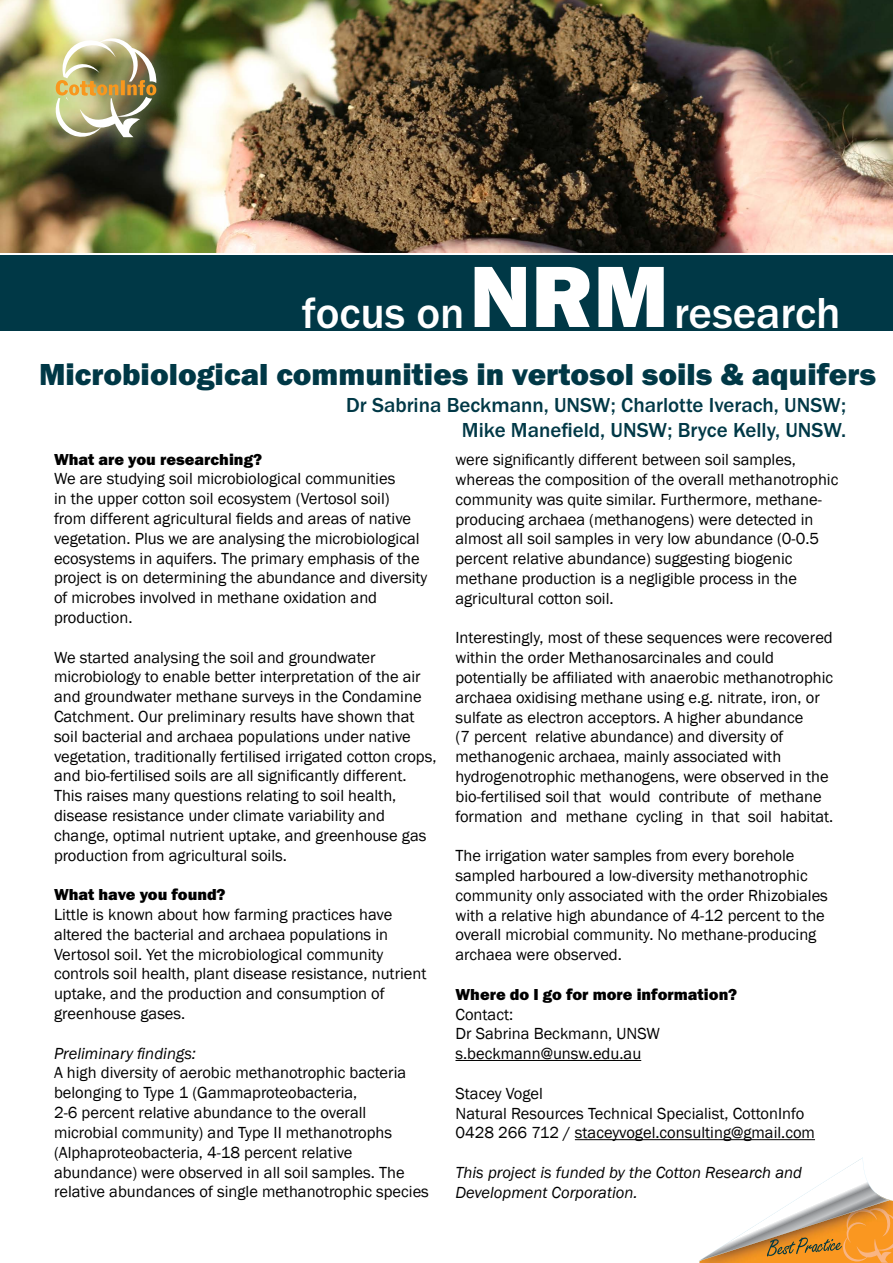
<style>
.page{position:relative;width:893px;height:1263px;background:#fff}
.page>*{position:absolute;margin:0;border:0;box-sizing:border-box;transform-origin:0 0}
.t1{font:500 45px "Franklin Gothic URW";color:#fff}
.t2{font:31.5px "Franklin Gothic URW Hea";color:#003846}
.t3{font:500 21px/25.2px "Franklin Gothic URW";color:#003846;text-align:right}
.t4{font:16.5px/19.8px "Franklin Gothic";color:#000}
.t5{font:italic 16.5px/19.8px "Franklin Gothic";color:#000}
.t6{font:16.5px "Franklin Gothic URW Hea";color:#000}
.s1{font-family:"Franklin Gothic URW Hea";font-weight:400;font-size:90px}
</style>
<div class="page">
<img style="left:0;top:0;width:893px;height:253px">
<div style="left:33px;top:15px;width:147px;height:145px;background:#fff;opacity:.75"></div>
<img style="left:56px;top:35px;width:101px;height:105px">
<hr style="left:455px;top:1060px;width:186px;height:1px;background:#000">
<hr style="left:575px;top:1139px;width:240px;height:1px;background:#000">
<svg style="left:699px;top:1157px;width:194px;height:106px"></svg>
<div style="left:0;top:255px;width:893px;height:76px;background:#003846"></div>
<h1 class="t1" style="left:302px;top:286px;width:540px">focus on<span class="s1">NRM</span>research</h1>
<h2 class="t2" style="left:39px;top:354px;width:838px">Microbiological communities in vertosol soils &amp; aquifers</h2>
<p class="t3" style="left:346px;top:392px;width:502px">Dr Sabrina Beckmann, UNSW; Charlotte Iverach, UNSW;<br>Mike Manefield, UNSW; Bryce Kelly, UNSW.</p>
<p class="t6" style="left:54px;top:448px;width:210px">What are you researching?</p>
<p class="t4" style="left:54px;top:469px;width:375px">We are studying soil microbiological communities<br>in the upper cotton soil ecosystem (Vertosol soil)<br>from different agricultural fields and areas of native vegetation. Plus we are analysing the microbiological ecosystems in aquifers. The primary emphasis of the project is on determining the abundance and diversity of microbes involved in methane oxidation and production.</p>
<p class="t4" style="left:54px;top:648px;width:384px">We started analysing the soil and groundwater microbiology to enable better interpretation of the air and groundwater methane surveys in the Condamine Catchment. Our preliminary results have shown that soil bacterial and archaea populations under native vegetation, traditionally fertilised irrigated cotton crops, and bio-fertilised soils are all significantly different.<br>This raises many questions relating to soil health, disease resistance under climate variability and change, optimal nutrient uptake, and greenhouse gas production from agricultural soils.</p>
<p class="t6" style="left:54px;top:884px;width:173px">What have you found?</p>
<p class="t4" style="left:54px;top:905px;width:374px">Little is known about how farming practices have altered the bacterial and archaea populations in Vertosol soil. Yet the microbiological community controls soil health, plant disease resistance, nutrient uptake, and the production and consumption of greenhouse gases.</p>
<p class="t5" style="left:54px;top:1043px;width:144px">Preliminary findings:</p>
<p class="t4" style="left:54px;top:1063px;width:376px">A high diversity of aerobic methanotrophic bacteria belonging to Type 1 (Gammaproteobacteria,<br>2-6 percent relative abundance to the overall microbial community) and Type II methanotrophs (Alphaproteobacteria, 4-18 percent relative abundance) were observed in all soil samples. The relative abundances of single methanotrophic species</p>
<p class="t4" style="left:455px;top:450px;width:384px">were significantly different between soil samples, whereas the composition of the overall methanotrophic community was quite similar. Furthermore, methane&shy;producing archaea (methanogens) were detected in almost all soil samples in very low abundance (0-0.5 percent relative abundance) suggesting biogenic methane production is a negligible process in the agricultural cotton soil.</p>
<p class="t4" style="left:455px;top:628px;width:379px">Interestingly, most of these sequences were recovered within the order Methanosarcinales and could potentially be affiliated with anaerobic methanotrophic archaea oxidising methane using e.g. nitrate, iron, or sulfate as electron acceptors. A higher abundance<br>(7 percent relative abundance) and diversity of methanogenic archaea, mainly associated with hydrogenotrophic methanogens, were observed in the bio-fertilised soil that would contribute of methane formation and methane cycling in that soil habitat.</p>
<p class="t4" style="left:455px;top:846px;width:374px">The irrigation water samples from every borehole sampled harboured a low-diversity methanotrophic community only associated with the order Rhizobiales with a relative high abundance of 4-12 percent to the overall microbial community. No methane-producing archaea were observed.</p>
<p class="t6" style="left:455px;top:983px;width:283px">Where do I go for more information?</p>
<p class="t4" style="left:455px;top:1004px;width:206px">Contact:<br>Dr Sabrina Beckmann, UNSW s.beckmann@unsw.edu.au</p>
<p class="t4" style="left:455px;top:1084px;width:361px">Stacey Vogel<br>Natural Resources Technical Specialist, CottonInfo<br>0428 266 712 / staceyvogel.consulting@gmail.com</p>
<p class="t5" style="left:455px;top:1163px;width:348px">This project is funded by the Cotton Research and<br>Development Corporation.</p>
</div>
